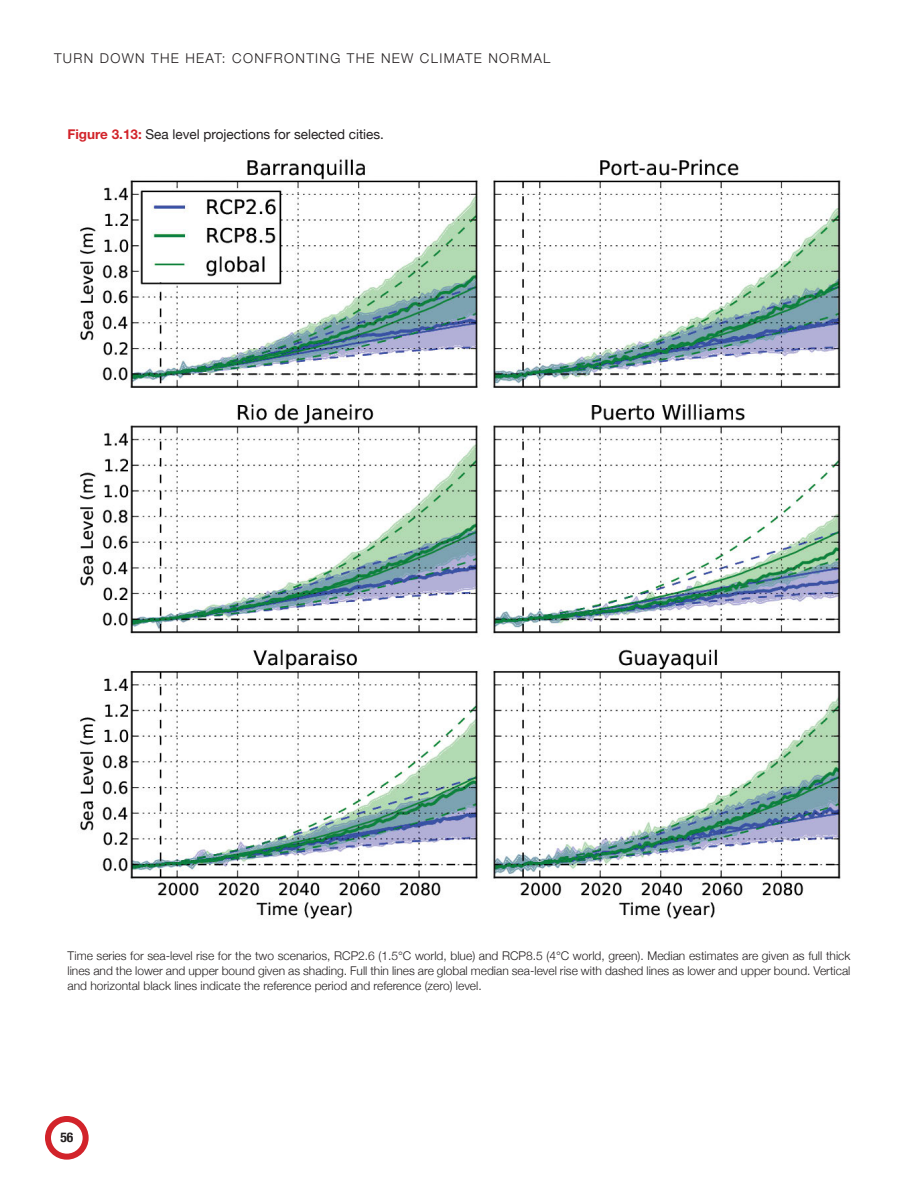
<style>
.page{position:relative;width:918px;height:1188px;background:#fff}
.page>*{position:absolute;margin:0;border:0;box-sizing:border-box;transform-origin:0 0}
.t1{font:13.5px "Helvetica Neue";color:#231f20}
.t2{font:300 13.5px "Helvetica Neue";letter-spacing:.1em;color:#231f20}
.t3{font:700 condensed 13.5px "Helvetica Neue";color:#231f20}
.t4{font:300 12px/15px "Helvetica Neue";color:#231f20;text-align:justify}
.s1{font-weight:700;color:#d2232a}
</style>
<div class="page">
<div style="left:45px;top:1116px;width:44px;height:44px;border:6px solid #d2232a;border-radius:50%"></div>
<img style="left:80px;top:159px;width:761px;height:760px">
<p class="t2" style="left:54px;top:50px;width:498px">TURN DOWN THE HEAT: CONFRONTING THE NEW CLIMATE NORMAL</p>
<p class="t1" style="left:67px;top:126px;width:318px"><span class="s1">Figure 3.13:</span> Sea level projections for selected cities.</p>
<p class="t4" style="left:68px;top:948px;width:784px">Time series for sea-level rise for the two scenarios, RCP2.6 (1.5°C world, blue) and RCP8.5 (4°C world, green). Median estimates are given as full thick lines and the lower and upper bound given as shading. Full thin lines are global median sea-level rise with dashed lines as lower and upper bound. Vertical and horizontal black lines indicate the reference period and reference (zero) level.</p>
<p class="t3" style="left:60px;top:1129px;width:14px">56</p>
</div>
